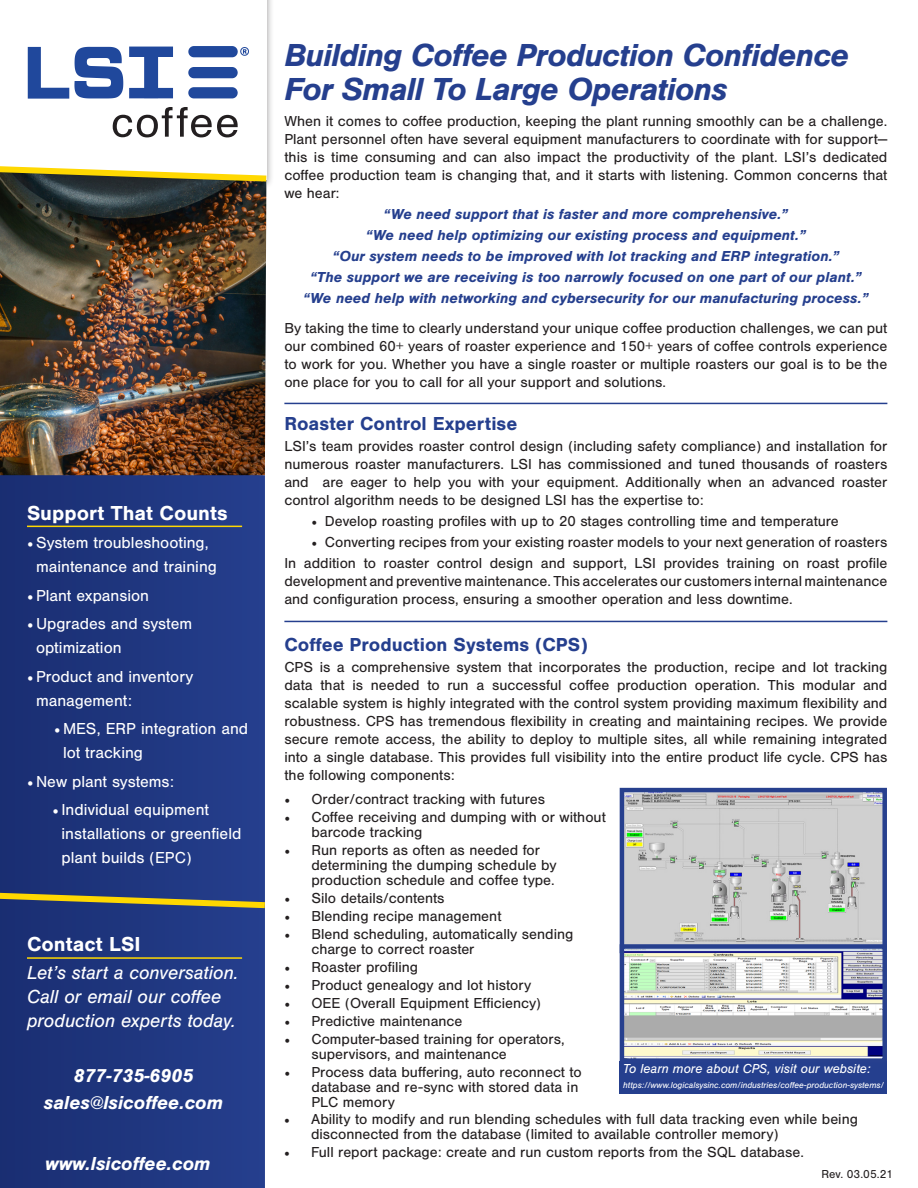
<style>
.page{position:relative;width:918px;height:1188px;background:#fff}
.page>*{position:absolute;margin:0;border:0;box-sizing:border-box;transform-origin:0 0}
.t1{font:italic 700 33px "Nimbus San";letter-spacing:-.025em;color:#253f8e}
.t2{font:700 21px "Nimbus San";color:#fff}
.t3{font:italic 19.5px/24px "Nimbus San";color:#fff}
.t4{font:700 19.5px "Nimbus San";color:#253f8e}
.t5{font:italic 700 19.5px "Nimbus San";color:#fff}
.t6{font:16.5px/24px "Nimbus San";color:#fff}
.t7{font:15px/18px "Nimbus San";color:#231f20}
.t8{font:italic 700 15px "Nimbus San";color:#253f8e}
.t9{font:italic 13.5px "Nimbus San";color:#fff}
.t10{font:12px "Nimbus San";color:#231f20}
.t11{font:italic 9px "Nimbus San";color:#fff}
.s1{font-family:"Minion Pro"}
</style>
<div class="page">
<div style="left:0;top:0;width:275px;height:189px;background:#231f20;opacity:.38"></div>
<div style="left:0;top:0;width:266px;height:212px;background:#fff"></div>
<svg style="left:0;top:475px;width:265px;height:713px;background:#1f367e"></svg>
<img style="left:0;top:185px;width:266px;height:290px">
<svg style="left:0;top:159px;width:273px;height:26px"></svg>
<svg style="left:0;top:886px;width:265px;height:25px;background:#545c60"></svg>
<svg style="left:28px;top:47px;width:95px;height:52px"></svg>
<svg style="left:129px;top:47px;width:44px;height:51px"></svg>
<svg style="left:188px;top:67px;width:50px;height:11px"></svg>
<svg style="left:188px;top:87px;width:50px;height:11px"></svg>
<svg style="left:188px;top:46px;width:61px;height:11px"></svg>
<svg style="left:113px;top:107px;width:125px;height:30px"></svg>
<hr style="left:27px;top:957px;width:215px;height:2px;background:#ffd801">
<hr style="left:284px;top:403px;width:603px;height:1px;background:#253f8e">
<hr style="left:27px;top:526px;width:215px;height:1px;background:#ffd801">
<hr style="left:284px;top:621px;width:603px;height:1px;background:#253f8e">
<div style="left:620px;top:1062px;width:267px;height:32px;background:#253f8e"></div>
<img style="left:625px;top:793px;width:257px;height:151px">
<div style="left:620px;top:788px;width:267px;height:165px;border:4px solid #27408e"></div>
<svg style="left:625px;top:949px;width:257px;height:109px"></svg>
<div style="left:620px;top:944px;width:267px;height:119px;border:4px solid #27408e"></div>
<p class="t2" style="left:27px;top:501px;width:202px">Support That Counts</p>
<p class="t6" style="left:27px;top:531px;width:191px;text-align:center"><span class="s1">•</span> System troubleshooting, maintenance and training</p>
<p class="t6" style="left:27px;top:584px;width:124px"><span class="s1">•</span> Plant expansion</p>
<p class="t6" style="left:36px;top:612px;width:158px;text-indent:-9px"><span class="s1">•</span> Upgrades and system optimization</p>
<p class="t6" style="left:36px;top:665px;width:159px;text-indent:-9px"><span class="s1">•</span> Product and inventory management:</p>
<p class="t6" style="left:63px;top:717px;width:187px;text-indent:-9px"><span class="s1">•</span> MES, ERP integration and lot tracking</p>
<p class="t6" style="left:27px;top:770px;width:149px"><span class="s1">•</span> New plant systems:</p>
<p class="t6" style="left:62px;top:798px;width:181px;text-indent:-9px"><span class="s1">•</span> Individual equipment installations or greenfield plant builds (EPC)</p>
<p class="t2" style="left:27px;top:932px;width:115px">Contact LSI</p>
<p class="t3" style="left:27px;top:961px;width:213px">Let’s start a conversation.<br>Call or email our coffee production experts today.</p>
<p class="t5" style="left:74px;top:1064px;width:121px">877-735-6905</p>
<p class="t5" style="left:44px;top:1091px;width:181px">sales@lsicoffee.com</p>
<p class="t5" style="left:46px;top:1152px;width:167px">www.lsicoffee.com</p>
<p class="t1" style="left:284px;top:35px;width:566px">Building Coffee Production Confidence</p>
<p class="t1" style="left:284px;top:70px;width:445px">For Small To Large Operations</p>
<p class="t7" style="left:284px;top:113px;width:605px;text-align:justify">When it comes to coffee production, keeping the plant running smoothly can be a challenge.<br>Plant personnel often have several equipment manufacturers to coordinate with for support— this is time consuming and can also impact the productivity of the plant. LSI’s dedicated coffee production team is changing that, and it starts with listening. Common concerns that we hear:</p>
<p class="t8" style="left:384px;top:205px;width:406px">“We need support that is faster and more comprehensive.”</p>
<p class="t8" style="left:366px;top:226px;width:441px">“We need help optimizing our existing process and equipment.”</p>
<p class="t8" style="left:332px;top:247px;width:509px">“Our system needs to be improved with lot tracking and ERP integration.”</p>
<p class="t8" style="left:310px;top:268px;width:553px">“The support we are receiving is too narrowly focused on one part of our plant.”</p>
<p class="t8" style="left:303px;top:289px;width:567px">“We need help with networking and cybersecurity for our manufacturing process.”</p>
<p class="t7" style="left:284px;top:320px;width:605px;text-align:justify">By taking the time to clearly understand your unique coffee production challenges, we can put our combined 60+ years of roaster experience and 150+ years of coffee controls experience to work for you. Whether you have a single roaster or multiple roasters our goal is to be the one place for you to call for all your support and solutions.</p>
<p class="t4" style="left:284px;top:413px;width:235px">Roaster Control Expertise</p>
<p class="t7" style="left:284px;top:438px;width:605px;text-align:justify">LSI’s team provides roaster control design (including safety compliance) and installation for numerous roaster manufacturers. LSI has commissioned and tuned thousands of roasters and are eager to help you with your equipment. Additionally when an advanced roaster control algorithm needs to be designed LSI has the expertise to:</p>
<p class="t7" style="left:311px;top:513px;width:529px"><span class="s1">•</span> Develop roasting profiles with up to 20 stages controlling time and temperature</p>
<p class="t7" style="left:311px;top:534px;width:577px"><span class="s1">•</span> Converting recipes from your existing roaster models to your next generation of roasters</p>
<p class="t7" style="left:284px;top:555px;width:605px;text-align:justify">In addition to roaster control design and support, LSI provides training on roast profile development and preventive maintenance. This accelerates our customers internal maintenance and configuration process, ensuring a smoother operation and less downtime.</p>
<p class="t4" style="left:284px;top:634px;width:305px">Coffee Production Systems (CPS)</p>
<p class="t7" style="left:284px;top:659px;width:605px;text-align:justify">CPS is a comprehensive system that incorporates the production, recipe and lot tracking data that is needed to run a successful coffee production operation. This modular and scalable system is highly integrated with the control system providing maximum flexibility and robustness. CPS has tremendous flexibility in creating and maintaining recipes. We provide secure remote access, the ability to deploy to multiple sites, all while remaining integrated into a single database. This provides full visibility into the entire product life cycle. CPS has the following components:</p>
<p class="t7" style="left:284px;top:790px;width:262px"><span class="s1">•</span> Order/contract tracking with futures</p>
<p class="t7" style="left:311px;top:810px;width:296px;line-height:15px;text-indent:-27px"><span class="s1">•</span> Coffee receiving and dumping with or without barcode tracking</p>
<p class="t7" style="left:311px;top:843px;width:247px;line-height:15px;text-indent:-27px"><span class="s1">•</span> Run reports as often as needed for determining the dumping schedule by production schedule and coffee type.</p>
<p class="t7" style="left:284px;top:889px;width:162px"><span class="s1">•</span> Silo details/contents</p>
<p class="t7" style="left:284px;top:907px;width:219px"><span class="s1">•</span> Blending recipe management</p>
<p class="t7" style="left:311px;top:927px;width:263px;line-height:15px;text-indent:-27px"><span class="s1">•</span> Blend scheduling, automatically sending charge to correct roaster</p>
<p class="t7" style="left:284px;top:958px;width:135px"><span class="s1">•</span> Roaster profiling</p>
<p class="t7" style="left:284px;top:976px;width:248px"><span class="s1">•</span> Product genealogy and lot history</p>
<p class="t7" style="left:284px;top:994px;width:258px"><span class="s1">•</span> OEE (Overall Equipment Efficiency)</p>
<p class="t7" style="left:284px;top:1012px;width:180px"><span class="s1">•</span> Predictive maintenance</p>
<p class="t7" style="left:311px;top:1032px;width:255px;line-height:15px;text-indent:-27px"><span class="s1">•</span> Computer-based training for operators, supervisors, and maintenance</p>
<p class="t7" style="left:311px;top:1065px;width:272px;line-height:15px;text-indent:-27px"><span class="s1">•</span> Process data buffering, auto reconnect to database and re-sync with stored data in<br>PLC memory</p>
<p class="t9" style="left:623px;top:1061px;width:249px">To learn more about CPS, visit our website:</p>
<p class="t11" style="left:623px;top:1080px;width:262px">https://www.logicalsysinc.com/industries/coffee-production-systems/</p>
<p class="t7" style="left:311px;top:1112px;width:548px;line-height:15px;text-indent:-27px"><span class="s1">•</span> Ability to modify and run blending schedules with full data tracking even while being disconnected from the database (limited to available controller memory)</p>
<p class="t7" style="left:284px;top:1143px;width:521px"><span class="s1">•</span> Full report package: create and run custom reports from the SQL database.</p>
<p class="t10" style="left:821px;top:1167px;width:73px">Rev. 03.05.21</p>
</div>
